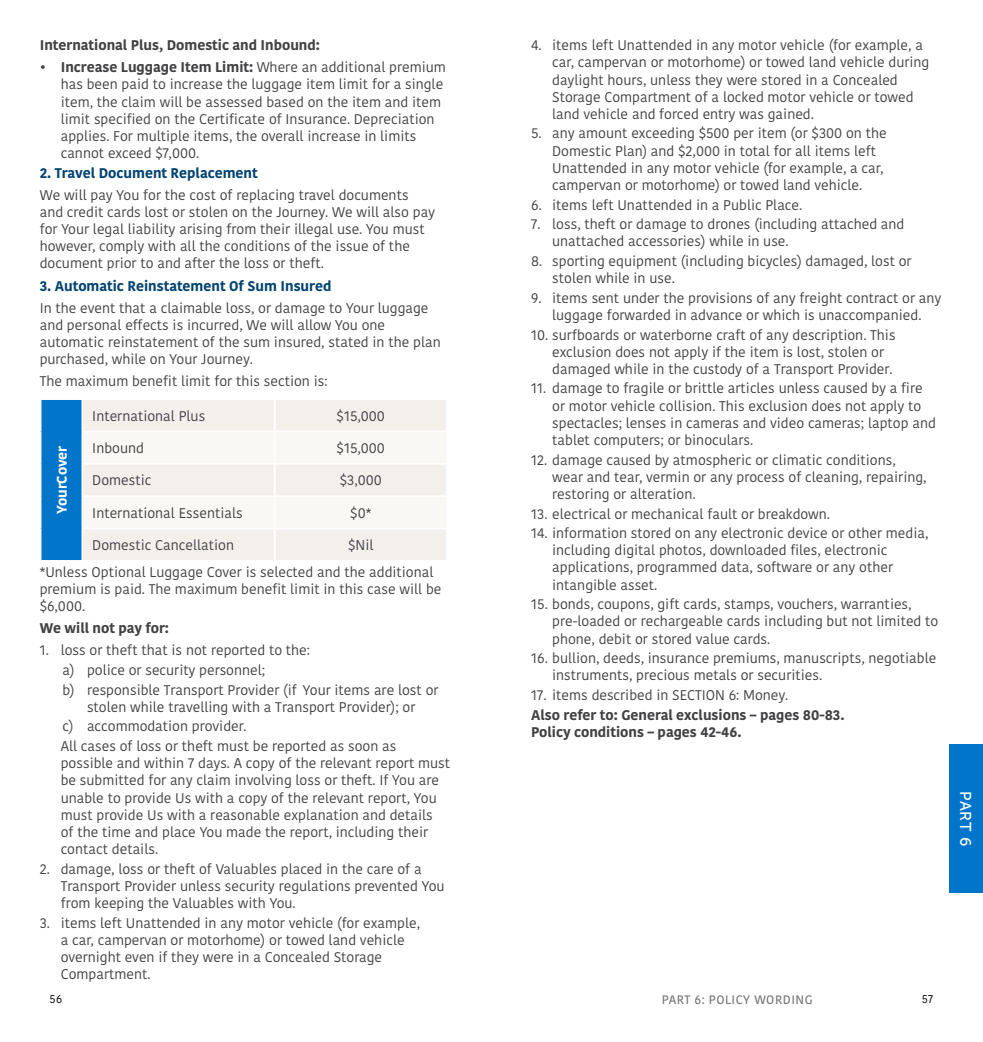
<style>
.page{position:relative;width:983px;height:1042px;background:#fff}
.page>*{position:absolute;margin:0;border:0;box-sizing:border-box;transform-origin:0 0}
.t1{font:15.75px "Museo Sans Rounded 500";color:#fff}
.t2{font:14px/17.2px "Kohinoor";color:#414042}
.t3{font:700 14px/17.2px "Kohinoor";color:#414042}
.t4{font:700 14px "Kohinoor";color:#004372}
.t5{font:700 14px "Kohinoor";color:#fff}
.t6{font:600 12.25px "Kohinoor";letter-spacing:.04em;color:#77787b}
.t7{font:11.38px "Kohinoor";color:#000}
.s1{font-weight:700}
</style>
<div class="page">
<div style="left:948px;top:744px;width:34px;height:149px;background:#0075c9"></div>
<div style="left:41px;top:399px;width:41px;height:162px;background:#0075c9"></div>
<div style="left:83px;top:400px;width:363px;height:160px;background:#f3f0ec"></div>
<svg style="left:83px;top:432px;width:363px;height:96px"></svg>
<hr style="left:40px;top:560px;width:42px;height:2px;background:#fff">
<hr style="left:40px;top:398px;width:42px;height:2px;background:#fff">
<hr style="left:81px;top:400px;width:2px;height:30px;background:#fff">
<hr style="left:274px;top:400px;width:1px;height:30px;background:#fff">
<hr style="left:81px;top:430px;width:193px;height:2px;background:#fff">
<hr style="left:81px;top:432px;width:2px;height:31px;background:#fff">
<hr style="left:274px;top:430px;width:173px;height:2px;background:#fff">
<hr style="left:274px;top:432px;width:1px;height:31px;background:#fff">
<hr style="left:81px;top:463px;width:193px;height:2px;background:#fff">
<hr style="left:81px;top:465px;width:2px;height:30px;background:#fff">
<hr style="left:274px;top:463px;width:173px;height:2px;background:#fff">
<hr style="left:274px;top:465px;width:1px;height:30px;background:#fff">
<hr style="left:81px;top:495px;width:193px;height:2px;background:#fff">
<hr style="left:81px;top:497px;width:2px;height:31px;background:#fff">
<hr style="left:274px;top:495px;width:173px;height:2px;background:#fff">
<hr style="left:274px;top:497px;width:1px;height:31px;background:#fff">
<hr style="left:81px;top:528px;width:193px;height:1px;background:#fff">
<hr style="left:81px;top:529px;width:2px;height:31px;background:#fff">
<hr style="left:274px;top:528px;width:173px;height:1px;background:#fff">
<hr style="left:274px;top:529px;width:1px;height:31px;background:#fff">
<p class="t3" style="left:40px;top:37px;width:282px">International Plus, Domestic and Inbound:</p>
<p class="t2" style="left:61px;top:59px;width:386px;text-indent:-21px">• <span class="s1">Increase Luggage Item Limit:</span> Where an additional premium has been paid to increase the luggage item limit for a single item, the claim will be assessed based on the item and item limit specified on the Certificate of Insurance. Depreciation applies. For multiple items, the overall increase in limits cannot exceed $7,000.</p>
<p class="t4" style="left:40px;top:164px;width:219px">2. Travel Document Replacement</p>
<p class="t2" style="left:40px;top:187px;width:397px">We will pay You for the cost of replacing travel documents and credit cards lost or stolen on the Journey. We will also pay for Your legal liability arising from their illegal use. You must however, comply with all the conditions of the issue of the document prior to and after the loss or theft.</p>
<p class="t4" style="left:40px;top:276px;width:293px">3. Automatic Reinstatement Of Sum Insured</p>
<p class="t2" style="left:40px;top:299px;width:402px">In the event that a claimable loss, or damage to Your luggage and personal effects is incurred, We will allow You one automatic reinstatement of the sum insured, stated in the plan purchased, while on Your Journey.</p>
<p class="t2" style="left:40px;top:373px;width:289px">The maximum benefit limit for this section is:</p>
<p class="t2" style="left:92px;top:407px;width:114px">International Plus</p>
<p class="t2" style="left:336px;top:407px;width:50px">$15,000</p>
<p class="t2" style="left:92px;top:440px;width:53px">Inbound</p>
<p class="t2" style="left:336px;top:440px;width:50px">$15,000</p>
<p class="t2" style="left:92px;top:472px;width:61px">Domestic</p>
<p class="t2" style="left:340px;top:472px;width:43px">$3,000</p>
<p class="t2" style="left:92px;top:504px;width:152px">International Essentials</p>
<p class="t2" style="left:350px;top:504px;width:23px">$0*</p>
<p class="t2" style="left:92px;top:537px;width:143px">Domestic Cancellation</p>
<p class="t5" style="left:53px;top:514px;width:70px;rotate:-90deg">YourCover</p>
<p class="t2" style="left:40px;top:532px;width:395px;line-height:26.9px;text-indent:308px">$Nil<br>*Unless Optional Luggage Cover is selected and the additional</p>
<p class="t2" style="left:40px;top:581px;width:403px">premium is paid. The maximum benefit limit in this case will be $6,000.</p>
<p class="t3" style="left:40px;top:620px;width:131px">We will not pay for:</p>
<p class="t2" style="left:62px;top:641px;width:377px;line-height:19.6px;text-indent:-23px">1. loss or theft that is not reported to the:<br>a) police or security personnel;<br>b) responsible Transport Provider (if Your items are lost or</p>
<p class="t2" style="left:61px;top:697px;width:356px;line-height:19.6px;text-indent:26px">stolen while travelling with a Transport Provider); or c) accommodation provider.<br>All cases of loss or theft must be reported as soon as</p>
<p class="t2" style="left:61px;top:755px;width:391px">possible and within 7 days. A copy of the relevant report must be submitted for any claim involving loss or theft. If You are unable to provide Us with a copy of the relevant report, You must provide Us with a reasonable explanation and details<br>of the time and place You made the report, including their contact details.</p>
<p class="t2" style="left:61px;top:860px;width:385px;text-indent:-21px">2. damage, loss or theft of Valuables placed in the care of a<br>Transport Provider unless security regulations prevented You from keeping the Valuables with You.</p>
<p class="t2" style="left:61px;top:914px;width:361px;text-indent:-21px">3. items left Unattended in any motor vehicle (for example, a car, campervan or motorhome) or towed land vehicle overnight even if they were in a Concealed Storage Compartment.</p>
<p class="t2" style="left:552px;top:37px;width:378px;text-indent:-21px">4. items left Unattended in any motor vehicle (for example, a car, campervan or motorhome) or towed land vehicle during daylight hours, unless they were stored in a Concealed Storage Compartment of a locked motor vehicle or towed land vehicle and forced entry was gained.</p>
<p class="t2" style="left:552px;top:125px;width:336px;text-indent:-21px">5. any amount exceeding $500 per item (or $300 on the Domestic Plan) and $2,000 in total for all items left Unattended in any motor vehicle (for example, a car, campervan or motorhome) or towed land vehicle.</p>
<p class="t2" style="left:531px;top:196px;width:272px">6. items left Unattended in a Public Place.</p>
<p class="t2" style="left:552px;top:216px;width:353px;text-indent:-21px">7. loss, theft or damage to drones (including attached and unattached accessories) while in use.</p>
<p class="t2" style="left:552px;top:253px;width:361px;text-indent:-21px">8. sporting equipment (including bicycles) damaged, lost or stolen while in use.</p>
<p class="t2" style="left:531px;top:289px;width:411px;text-align:center">9. items sent under the provisions of any freight contract or any luggage forwarded in advance or which is unaccompanied.</p>
<p class="t2" style="left:552px;top:326px;width:345px;text-indent:-21px">10. surfboards or waterborne craft of any description. This exclusion does not apply if the item is lost, stolen or damaged while in the custody of a Transport Provider.</p>
<p class="t2" style="left:552px;top:380px;width:385px;text-indent:-21px">11. damage to fragile or brittle articles unless caused by a fire or motor vehicle collision. This exclusion does not apply to spectacles; lenses in cameras and video cameras; laptop and tablet computers; or binoculars.</p>
<p class="t2" style="left:552px;top:451px;width:376px;text-indent:-21px">12. damage caused by atmospheric or climatic conditions, wear and tear, vermin or any process of cleaning, repairing, restoring or alteration.</p>
<p class="t2" style="left:531px;top:505px;width:300px">13. electrical or mechanical fault or breakdown.</p>
<p class="t2" style="left:552px;top:525px;width:377px;text-indent:-21px">14. information stored on any electronic device or other media, including digital photos, downloaded files, electronic applications, programmed data, software or any other intangible asset.</p>
<p class="t2" style="left:552px;top:596px;width:387px;text-indent:-21px">15. bonds, coupons, gift cards, stamps, vouchers, warranties, pre-loaded or rechargeable cards including but not limited to phone, debit or stored value cards.</p>
<p class="t2" style="left:552px;top:650px;width:385px;text-indent:-21px">16. bullion, deeds, insurance premiums, manuscripts, negotiable instruments, precious metals or securities.</p>
<p class="t2" style="left:531px;top:687px;width:258px">17. items described in SECTION 6: Money.</p>
<p class="t3" style="left:531px;top:706px;width:315px">Also refer to: General exclusions – pages 80-83.<br>Policy conditions – pages 42-46.</p>
<p class="t7" style="left:50px;top:991px;width:14px">56</p>
<p class="t6" style="left:661px;top:991px;width:152px">PART 6: POLICY WORDING</p>
<p class="t7" style="left:921px;top:991px;width:13px">57</p>
<p class="t1" style="left:973px;top:791px;width:57px;rotate:90deg">PART 6</p>
</div>
